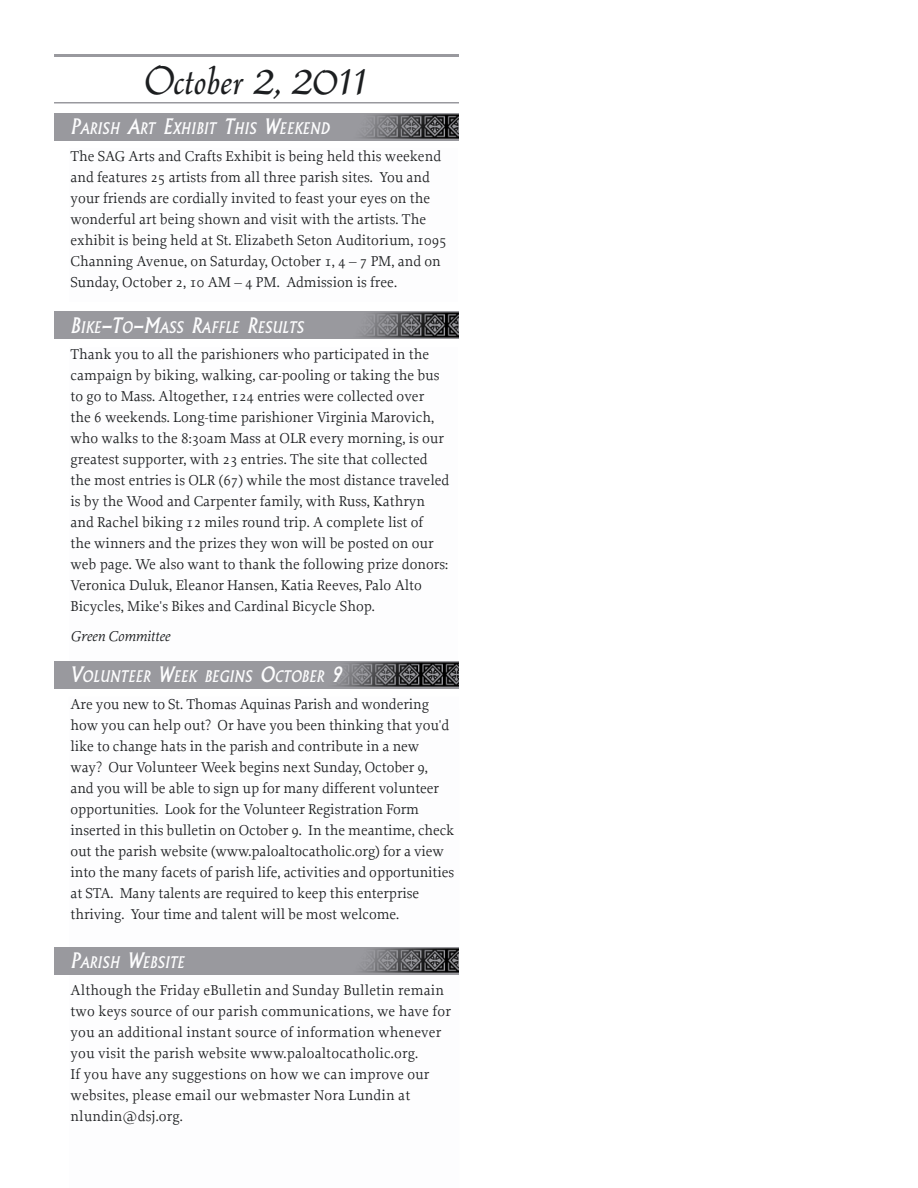
<style>
.page{position:relative;width:918px;height:1188px;background:#fff}
.page>*{position:absolute;margin:0;border:0;box-sizing:border-box;transform-origin:0 0}
.t1{font:42px "AT Quill";color:#1c1e20}
.t2{font:italic 15.75px "Albertus";letter-spacing:.02em;color:#fdfdfe}
.t3{font:15px/21px "Proforma";color:#1c1e20}
.t4{font:italic 15px "Proforma";color:#1c1e20}
.s1{font-size:21px}
</style>
<div class="page">
<hr style="left:54px;top:54px;width:405px;height:3px;background:#99999e">
<hr style="left:54px;top:102px;width:405px;height:2px;background:#99999e">
<div style="left:54px;top:113px;width:405px;height:27px;background:#99999e"></div>
<img style="left:362px;top:114px;width:97px;height:25px">
<div style="left:54px;top:311px;width:405px;height:28px;background:#99999e"></div>
<img style="left:361px;top:312px;width:98px;height:26px">
<div style="left:54px;top:661px;width:405px;height:28px;background:#99999e"></div>
<img style="left:336px;top:662px;width:123px;height:25px">
<div style="left:54px;top:947px;width:405px;height:27px;background:#99999e"></div>
<img style="left:362px;top:948px;width:97px;height:25px">
<h1 class="t1" style="left:144px;top:58px;width:226px">October 2, 2011</h1>
<p class="t2" style="left:70px;top:119px;width:261px"><span class="s1">P</span>ARISH <span class="s1">A</span>RT <span class="s1">E</span>XHIBIT <span class="s1">T</span>HIS <span class="s1">W</span>EEKEND</p>
<p class="t3" style="left:70px;top:146px;width:378px">The SAG Arts and Crafts Exhibit is being held this weekend and features 25 artists from all three parish sites. You and your friends are cordially invited to feast your eyes on the wonderful art being shown and visit with the artists. The exhibit is being held at St. Elizabeth Seton Auditorium, 1095<br>Channing Avenue, on Saturday, October 1, 4 – 7 PM, and on Sunday, October 2, 10 AM – 4 PM. Admission is free.</p>
<p class="t2" style="left:70px;top:318px;width:235px"><span class="s1">B</span>IKE<span class="s1">-T</span>O<span class="s1">-M</span>ASS <span class="s1">R</span>AFFLE <span class="s1">R</span>ESULTS</p>
<p class="t3" style="left:70px;top:344px;width:380px">Thank you to all the parishioners who participated in the campaign by biking, walking, car-pooling or taking the bus to go to Mass. Altogether, 124 entries were collected over<br>the 6 weekends. Long-time parishioner Virginia Marovich, who walks to the 8:30am Mass at OLR every morning, is our greatest supporter, with 23 entries. The site that collected the most entries is OLR (67) while the most distance traveled is by the Wood and Carpenter family, with Russ, Kathryn and Rachel biking 12 miles round trip. A complete list of<br>the winners and the prizes they won will be posted on our web page. We also want to thank the following prize donors:<br>Veronica Duluk, Eleanor Hansen, Katia Reeves, Palo Alto Bicycles, Mike's Bikes and Cardinal Bicycle Shop.</p>
<p class="t4" style="left:70px;top:627px;width:101px">Green Committee</p>
<p class="t2" style="left:70px;top:668px;width:273px"><span class="s1">V</span>OLUNTEER <span class="s1">W</span>EEK BEGINS <span class="s1">O</span>CTOBER <span class="s1">9</span></p>
<p class="t3" style="left:70px;top:694px;width:385px">Are you new to St. Thomas Aquinas Parish and wondering how you can help out? Or have you been thinking that you'd like to change hats in the parish and contribute in a new way? Our Volunteer Week begins next Sunday, October 9, and you will be able to sign up for many different volunteer opportunities. Look for the Volunteer Registration Form inserted in this bulletin on October 9. In the meantime, check out the parish website (www.paloaltocatholic.org) for a view into the many facets of parish life, activities and opportunities at STA. Many talents are required to keep this enterprise thriving. Your time and talent will be most welcome.</p>
<p class="t2" style="left:70px;top:953px;width:115px"><span class="s1">P</span>ARISH <span class="s1">W</span>EBSITE</p>
<p class="t3" style="left:70px;top:980px;width:382px">Although the Friday eBulletin and Sunday Bulletin remain two keys source of our parish communications, we have for you an additional instant source of information whenever you visit the parish website www.paloaltocatholic.org.<br>If you have any suggestions on how we can improve our websites, please email our webmaster Nora Lundin at nlundin@dsj.org.</p>
</div>
